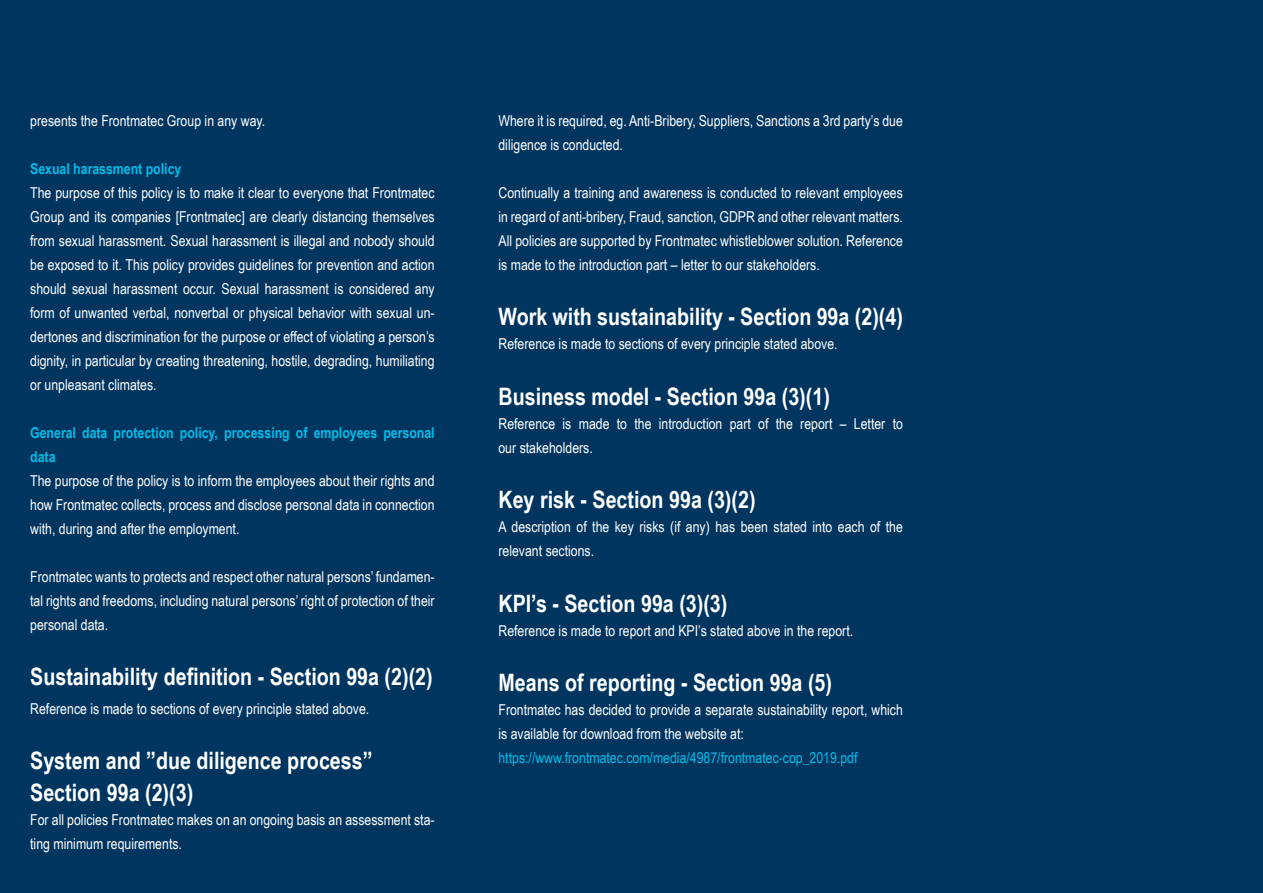
<style>
.page{position:relative;width:1263px;height:893px;background:#003560}
.page>*{position:absolute;margin:0;border:0;box-sizing:border-box;transform-origin:0 0}
.t1{font:700 24px/31.5px "Arial Narrow";color:#fff}
.t2{font:15px/24px "Arial Narrow";color:#fff}
.t3{font:700 15px/24px "Arial Narrow";color:#02bce8}
.t4{font:15px "Arial Narrow";color:#02bce8}
</style>
<div class="page">
<p class="t2" style="left:30px;top:108px;width:237px">presents the Frontmatec Group in any way.</p>
<p class="t3" style="left:30px;top:156px;width:153px">Sexual harassment policy</p>
<p class="t2" style="left:30px;top:180px;width:406px;text-align:justify">The purpose of this policy is to make it clear to everyone that Frontmatec Group and its companies [Frontmatec] are clearly distancing themselves from sexual harassment. Sexual harassment is illegal and nobody should be exposed to it. This policy provides guidelines for prevention and action should sexual harassment occur. Sexual harassment is considered any form of unwanted verbal, nonverbal or physical behavior with sexual un&shy;dertones and discrimination for the purpose or effect of violating a person’s dignity, in particular by creating threatening, hostile, degrading, humiliating or unpleasant climates.</p>
<p class="t3" style="left:30px;top:420px;width:406px">General data protection policy, processing of employees personal data</p>
<p class="t2" style="left:30px;top:468px;width:406px;text-align:justify">The purpose of the policy is to inform the employees about their rights and how Frontmatec collects, process and disclose personal data in connection with, during and after the employment.</p>
<p class="t2" style="left:30px;top:564px;width:406px;text-align:justify">Frontmatec wants to protects and respect other natural persons’ fundamen&shy;tal rights and freedoms, including natural persons’ right of protection of their personal data.</p>
<h1 class="t1" style="left:30px;top:660px;width:404px">Sustainability definition - Section 99a (2)(2)</h1>
<p class="t2" style="left:30px;top:696px;width:341px">Reference is made to sections of every principle stated above.</p>
<h1 class="t1" style="left:30px;top:744px;width:344px">System and ”due diligence process”<br>Section 99a (2)(3)</h1>
<p class="t2" style="left:30px;top:807px;width:406px">For all policies Frontmatec makes on an ongoing basis an assessment sta&shy;ting minimum requirements.</p>
<p class="t2" style="left:498px;top:108px;width:406px">Where it is required, eg. Anti-Bribery, Suppliers, Sanctions a 3rd party’s due diligence is conducted.</p>
<p class="t2" style="left:498px;top:180px;width:406px;text-align:justify">Continually a training and awareness is conducted to relevant employees in regard of anti-bribery, Fraud, sanction, GDPR and other relevant matters.<br>All policies are supported by Frontmatec whistleblower solution. Reference is made to the introduction part – letter to our stakeholders.</p>
<h1 class="t1" style="left:498px;top:300px;width:406px">Work with sustainability - Section 99a (2)(4)</h1>
<p class="t2" style="left:498px;top:331px;width:341px">Reference is made to sections of every principle stated above.</p>
<h1 class="t1" style="left:498px;top:379px;width:333px">Business model - Section 99a (3)(1)</h1>
<p class="t2" style="left:498px;top:411px;width:406px">Reference is made to the introduction part of the report – Letter to our stakeholders.</p>
<h1 class="t1" style="left:498px;top:483px;width:259px">Key risk - Section 99a (3)(2)</h1>
<p class="t2" style="left:498px;top:514px;width:406px">A description of the key risks (if any) has been stated into each of the relevant sections.</p>
<h1 class="t1" style="left:498px;top:586px;width:230px">KPI’s - Section 99a (3)(3)</h1>
<p class="t2" style="left:498px;top:618px;width:356px">Reference is made to report and KPI’s stated above in the report.</p>
<h1 class="t1" style="left:498px;top:666px;width:335px">Means of reporting - Section 99a (5)</h1>
<p class="t2" style="left:498px;top:697px;width:406px">Frontmatec has decided to provide a separate sustainability report, which is available for download from the website at:</p>
<p class="t4" style="left:498px;top:747px;width:360px">https://www.frontmatec.com/media/4987/frontmatec-cop_2019.pdf</p>
</div>
